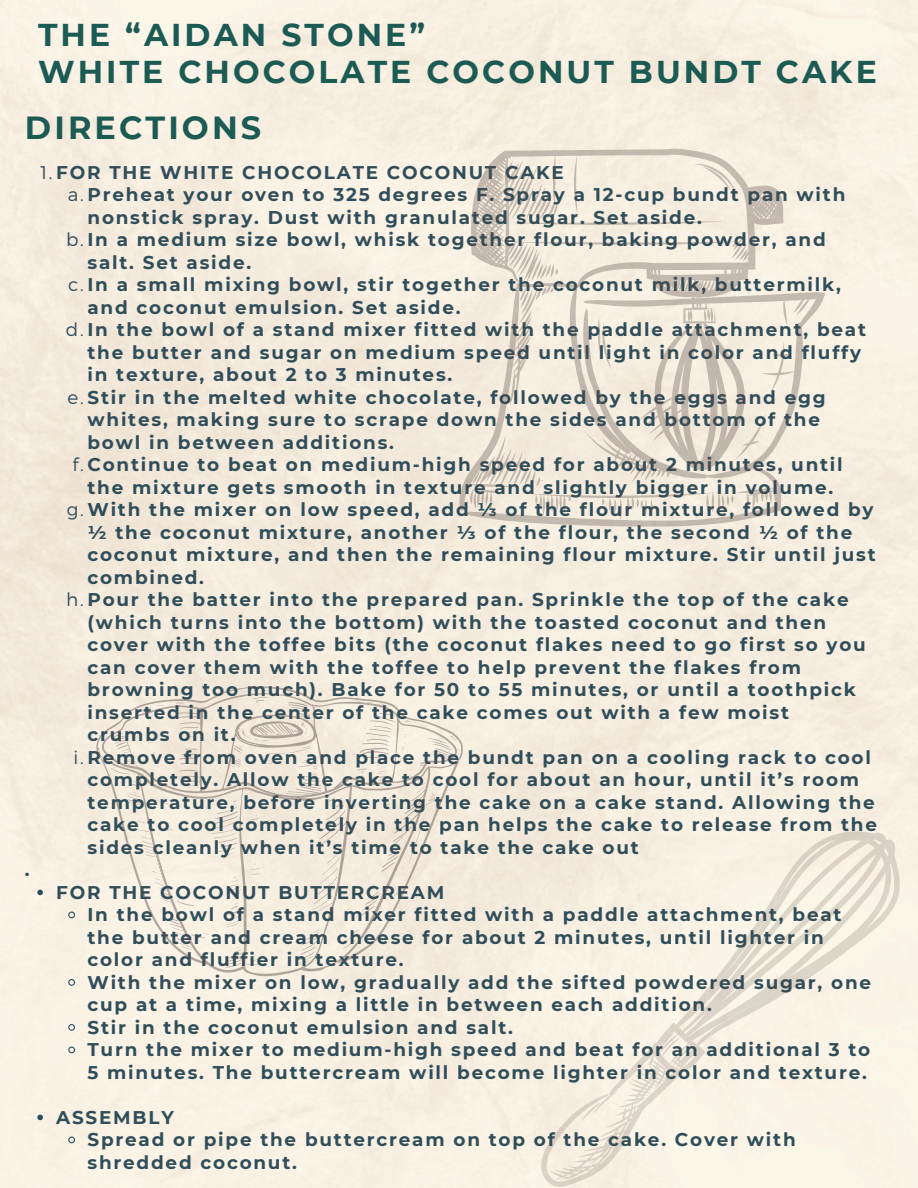
<style>
.page{position:relative;width:918px;height:1188px;background:#fff}
.page>*{position:absolute;margin:0;border:0;box-sizing:border-box;transform-origin:0 0}
.t1{font:700 31.95px "Montserrat";letter-spacing:.095em;color:#1b5b54}
.t2{font:700 31.5px/37.2px "Montserrat";letter-spacing:.095em;color:#1b5b54}
.t3{font:700 18.45px/22.5px "Montserrat";letter-spacing:.095em;color:#304e5a}
.s1{font-weight:300}
</style>
<div class="page">
<svg style="left:37px;top:890px;width:6px;height:5px"></svg>
<svg style="left:67px;top:911px;width:9px;height:8px"></svg>
<svg style="left:67px;top:978px;width:9px;height:9px"></svg>
<svg style="left:67px;top:1023px;width:9px;height:9px"></svg>
<svg style="left:67px;top:1046px;width:9px;height:8px"></svg>
<svg style="left:37px;top:1115px;width:6px;height:5px"></svg>
<svg style="left:67px;top:1136px;width:9px;height:8px"></svg>
<svg style="left:541px;top:831px;width:359px;height:356px;background:#f5ede1"></svg>
<svg style="left:459px;top:149px;width:366px;height:378px;background:#ebe2d5"></svg>
<svg style="left:96px;top:686px;width:367px;height:290px;background:#efe5d8"></svg>
<p class="t2" style="left:38px;top:16px;width:840px">THE “AIDAN STONE”<br>WHITE CHOCOLATE COCONUT BUNDT CAKE</p>
<h1 class="t1" style="left:25px;top:108px;width:238px">DIRECTIONS</h1>
<h1 class="t3" style="left:40px;top:161px;width:525px"><span class="s1">1.</span>FOR THE WHITE CHOCOLATE COCONUT CAKE</h1>
<p class="t3" style="left:88px;top:183px;width:759px;text-indent:-20px"><span class="s1">a.</span>Preheat your oven to 325 degrees F. Spray a 12-cup bundt pan with nonstick spray. Dust with granulated sugar. Set aside.</p>
<p class="t3" style="left:88px;top:228px;width:740px;text-indent:-21px"><span class="s1">b.</span>In a medium size bowl, whisk together flour, baking powder, and salt. Set aside.</p>
<p class="t3" style="left:88px;top:273px;width:755px;text-indent:-19px"><span class="s1">c.</span>In a small mixing bowl, stir together the coconut milk, buttermilk, and coconut emulsion. Set aside.</p>
<p class="t3" style="left:88px;top:318px;width:780px;text-indent:-22px"><span class="s1">d.</span>In the bowl of a stand mixer fitted with the paddle attachment, beat the butter and sugar on medium speed until light in color and fluffy in texture, about 2 to 3 minutes.</p>
<p class="t3" style="left:88px;top:386px;width:740px;text-indent:-20px"><span class="s1">e.</span>Stir in the melted white chocolate, followed by the eggs and egg whites, making sure to scrape down the sides and bottom of the bowl in between additions.</p>
<p class="t3" style="left:72px;top:453px;width:772px;text-align:center"><span class="s1">f.</span>Continue to beat on medium-high speed for about 2 minutes, until the mixture gets smooth in texture and slightly bigger in volume.</p>
<p class="t3" style="left:88px;top:498px;width:790px;text-indent:-21px"><span class="s1">g.</span>With the mixer on low speed, add ⅓ of the flour mixture, followed by ½ the coconut mixture, another ⅓ of the flour, the second ½ of the coconut mixture, and then the remaining flour mixture. Stir until just combined.</p>
<p class="t3" style="left:88px;top:588px;width:780px;text-indent:-21px"><span class="s1">h.</span>Pour the batter into the prepared pan. Sprinkle the top of the cake (which turns into the bottom) with the toasted coconut and then cover with the toffee bits (the coconut flakes need to go first so you can cover them with the toffee to help prevent the flakes from browning too much). Bake for 50 to 55 minutes, or until a toothpick inserted in the center of the cake comes out with a few moist crumbs on it.</p>
<p class="t3" style="left:88px;top:746px;width:791px;text-indent:-14px"><span class="s1">i.</span>Remove from oven and place the bundt pan on a cooling rack to cool completely. Allow the cake to cool for about an hour, until it’s room temperature, before inverting the cake on a cake stand. Allowing the cake to cool completely in the pan helps the cake to release from the sides cleanly when it’s time to take the cake out</p>
<p class="t3" style="left:25px;top:858px;width:6px">.</p>
<p class="t3" style="left:56px;top:881px;width:390px">FOR THE COCONUT BUTTERCREAM</p>
<h2 class="t3" style="left:88px;top:903px;width:756px">In the bowl of a stand mixer fitted with a paddle attachment, beat the butter and cream cheese for about 2 minutes, until lighter in color and fluffier in texture.</h2>
<p class="t3" style="left:88px;top:971px;width:785px">With the mixer on low, gradually add the sifted powdered sugar, one cup at a time, mixing a little in between each addition.</p>
<p class="t3" style="left:88px;top:1016px;width:427px">Stir in the coconut emulsion and salt.</p>
<p class="t3" style="left:88px;top:1038px;width:784px">Turn the mixer to medium-high speed and beat for an additional 3 to<br>5 minutes. The buttercream will become lighter in color and texture.</p>
<p class="t3" style="left:56px;top:1106px;width:119px">ASSEMBLY</p>
<p class="t3" style="left:88px;top:1128px;width:710px">Spread or pipe the buttercream on top of the cake. Cover with shredded coconut.</p>
</div>
